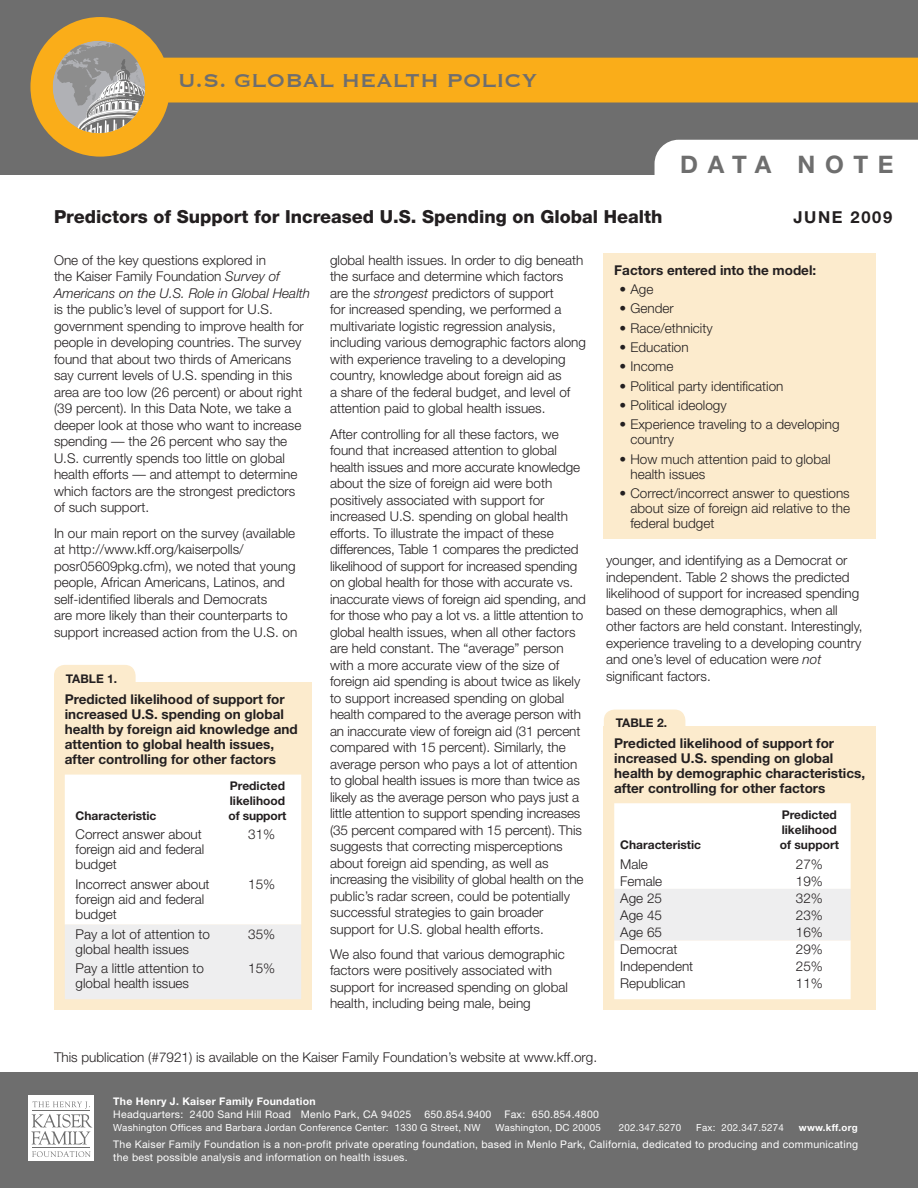
<style>
.page{position:relative;width:918px;height:1188px;background:#fff}
.page>*{position:absolute;margin:0;border:0;box-sizing:border-box;transform-origin:0 0}
.t1{font:24.3px "Copperplate";color:#6e6e6e}
.t2{font:700 24.15px "Helvetica Neue";letter-spacing:.4em;color:#6e6e6e}
.t3{font:800 18px "Helvetica Neue";color:#231f20}
.t4{font:700 16.5px "Helvetica Neue";letter-spacing:.1em;color:#231f20}
.t5{font:300 13.5px/16.5px "Helvetica Neue";color:#231f20}
.t6{font:700 13.5px/15px "Helvetica Neue";color:#231f20}
.t7{font:700 12px/15px "Helvetica Neue";color:#231f20}
.t8{font:10.5px/12.8px "Helvetica Neue";letter-spacing:.025em;color:#fff}
.t9{font:700 10.5px "Helvetica Neue";letter-spacing:.025em;color:#fff}
.t10{font:9.75px "Helvetica Neue";letter-spacing:.025em;color:#fff}
.t11{font:700 9.75px "Helvetica Neue";letter-spacing:.025em;color:#fff}
.s1{font-style:italic}
</style>
<div class="page">
<div style="left:0;top:1072px;width:918px;height:116px;background:#6e6e6e"></div>
<div style="left:28px;top:1096px;width:66px;height:65px;background:#fff"></div>
<svg style="left:31px;top:1102px;width:61px;height:43px"></svg>
<svg style="left:32px;top:1151px;width:59px;height:6px"></svg>
<hr style="left:32px;top:1148px;width:58px;height:1px;background:#6e6e6e">
<hr style="left:32px;top:1110px;width:58px;height:1px;background:#6e6e6e">
<div style="left:0;top:0;width:918px;height:175px;background:#6e6e6e"></div>
<svg style="left:30px;top:17px;width:888px;height:140px"></svg>
<svg style="left:56px;top:41px;width:90px;height:92px;background:#b3a488"></svg>
<div style="left:655px;top:140px;width:263px;height:35px;background:#fff"></div>
<div style="left:54px;top:665px;width:82px;height:70px;background:#fcebcd;border-radius:11px"></div>
<div style="left:54px;top:683px;width:258px;height:327px;background:#fcebcd"></div>
<svg style="left:65px;top:775px;width:236px;height:224px;background:#f9f9f9"></svg>
<div style="left:604px;top:710px;width:81px;height:78px;background:#fcebcd;border-radius:11px"></div>
<div style="left:603px;top:727px;width:273px;height:283px;background:#fcebcd"></div>
<div style="left:614px;top:803px;width:237px;height:196px;background:#fff"></div>
<div style="left:614px;top:889px;width:237px;height:51px;background:#eeeeef"></div>
<div style="left:603px;top:253px;width:273px;height:286px;background:#fcebcd"></div>
<h1 class="t1" style="left:178px;top:65px;width:360px">U.S. GLOBAL HEALTH POLICY</h1>
<h3 class="t3" style="left:54px;top:206px;width:610px">Predictors of Support for Increased U.S. Spending on Global Health</h3>
<h2 class="t2" style="left:680px;top:150px;width:215px">DATA NOTE</h2>
<p class="t4" style="left:793px;top:207px;width:100px">JUNE 2009</p>
<p class="t5" style="left:54px;top:252px;width:258px">One of the key questions explored in<br>the Kaiser Family Foundation <span class="s1">Survey of<br>Americans on the U.S. Role in Global Health</span></p>
<p class="t5" style="left:54px;top:301px;width:251px">is the public’s level of support for U.S. government spending to improve health for people in developing countries. The survey found that about two thirds of Americans say current levels of U.S. spending in this area are too low (26 percent) or about right (39 percent). In this Data Note, we take a deeper look at those who want to increase spending — the 26 percent who say the U.S. currently spends too little on global health efforts — and attempt to determine which factors are the strongest predictors of such support.</p>
<p class="t5" style="left:54px;top:524px;width:245px">In our main report on the survey (available at http://www.kff.org/kaiserpolls/ posr05609pkg.cfm), we noted that young people, African Americans, Latinos, and self-identified liberals and Democrats<br>are more likely than their counterparts to support increased action from the U.S. on</p>
<p class="t7" style="left:66px;top:670px;width:53px">Table 1.</p>
<p class="t6" style="left:65px;top:692px;width:234px">Predicted likelihood of support for increased U.S. spending on global health by foreign aid knowledge and attention to global health issues, after controlling for other factors</p>
<p class="t7" style="left:76px;top:808px;width:82px">Characteristic</p>
<p class="t7" style="left:228px;top:778px;width:60px">Predicted likelihood of support</p>
<p class="t5" style="left:76px;top:826px;width:130px;line-height:15px">Correct answer about foreign aid and federal budget</p>
<p class="t5" style="left:248px;top:825px;width:29px">31%</p>
<p class="t5" style="left:76px;top:876px;width:136px;line-height:15px">Incorrect answer about foreign aid and federal budget</p>
<p class="t5" style="left:248px;top:875px;width:29px">15%</p>
<p class="t5" style="left:76px;top:926px;width:136px;line-height:15px">Pay a lot of attention to global health issues</p>
<p class="t5" style="left:248px;top:925px;width:29px">35%</p>
<p class="t5" style="left:76px;top:961px;width:130px;line-height:15px">Pay a little attention to global health issues</p>
<p class="t5" style="left:248px;top:960px;width:29px">15%</p>
<p class="t5" style="left:330px;top:252px;width:258px">global health issues. In order to dig beneath the surface and determine which factors<br>are the <span class="s1">strongest</span> predictors of support<br>for increased spending, we performed a multivariate logistic regression analysis, including various demographic factors along with experience traveling to a developing country, knowledge about foreign aid as<br>a share of the federal budget, and level of attention paid to global health issues.</p>
<p class="t5" style="left:330px;top:425px;width:257px">After controlling for all these factors, we found that increased attention to global health issues and more accurate knowledge about the size of foreign aid were both positively associated with support for increased U.S. spending on global health efforts. To illustrate the impact of these differences, Table 1 compares the predicted likelihood of support for increased spending on global health for those with accurate vs. inaccurate views of foreign aid spending, and for those who pay a lot vs. a little attention to global health issues, when all other factors are held constant. The “average” person with a more accurate view of the size of foreign aid spending is about twice as likely to support increased spending on global health compared to the average person with an inaccurate view of foreign aid (31 percent compared with 15 percent). Similarly, the average person who pays a lot of attention to global health issues is more than twice as likely as the average person who pays just a little attention to support spending increases (35 percent compared with 15 percent). This suggests that correcting misperceptions about foreign aid spending, as well as increasing the visibility of global health on the public’s radar screen, could be potentially successful strategies to gain broader support for U.S. global health efforts.</p>
<p class="t5" style="left:330px;top:945px;width:240px">We also found that various demographic factors were positively associated with support for increased spending on global health, including being male, being</p>
<p class="t6" style="left:614px;top:262px;width:203px">Factors entered into the model:</p>
<p class="t5" style="left:620px;top:281px;width:35px">• Age</p>
<p class="t5" style="left:620px;top:300px;width:56px">• Gender</p>
<p class="t5" style="left:620px;top:319px;width:95px">• Race/ethnicity</p>
<p class="t5" style="left:620px;top:339px;width:71px">• Education</p>
<p class="t5" style="left:620px;top:358px;width:55px">• Income</p>
<p class="t5" style="left:620px;top:377px;width:165px">• Political party identification</p>
<p class="t5" style="left:620px;top:397px;width:109px">• Political ideology</p>
<p class="t5" style="left:630px;top:417px;width:211px;line-height:15px;text-indent:-11px">• Experience traveling to a developing country</p>
<p class="t5" style="left:630px;top:451px;width:202px;line-height:15px;text-indent:-11px">• How much attention paid to global health issues</p>
<p class="t5" style="left:630px;top:485px;width:221px;line-height:15px;text-align:justify;text-indent:-11px">• Correct/incorrect answer to questions about size of foreign aid relative to the federal budget</p>
<p class="t5" style="left:606px;top:552px;width:258px">younger, and identifying as a Democrat or independent. Table 2 shows the predicted likelihood of support for increased spending based on these demographics, when all other factors are held constant. Interestingly, experience traveling to a developing country and one’s level of education were <span class="s1">not </span>significant factors.</p>
<p class="t7" style="left:616px;top:715px;width:53px">Table 2.</p>
<p class="t6" style="left:614px;top:735px;width:252px">Predicted likelihood of support for increased U.S. spending on global health by demographic characteristics, after controlling for other factors</p>
<p class="t7" style="left:620px;top:837px;width:82px">Characteristic</p>
<p class="t7" style="left:780px;top:807px;width:61px">Predicted likelihood of support</p>
<p class="t5" style="left:620px;top:855px;width:29px">Male</p>
<p class="t5" style="left:796px;top:855px;width:29px">27%</p>
<p class="t5" style="left:620px;top:872px;width:44px">Female</p>
<p class="t5" style="left:796px;top:872px;width:29px">19%</p>
<p class="t5" style="left:620px;top:889px;width:43px">Age 25</p>
<p class="t5" style="left:796px;top:889px;width:29px">32%</p>
<p class="t5" style="left:620px;top:907px;width:43px">Age 45</p>
<p class="t5" style="left:796px;top:907px;width:29px">23%</p>
<p class="t5" style="left:620px;top:924px;width:43px">Age 65</p>
<p class="t5" style="left:796px;top:924px;width:29px">16%</p>
<p class="t5" style="left:620px;top:941px;width:59px">Democrat</p>
<p class="t5" style="left:796px;top:941px;width:29px">29%</p>
<p class="t5" style="left:620px;top:958px;width:75px">Independent</p>
<p class="t5" style="left:796px;top:958px;width:29px">25%</p>
<p class="t5" style="left:620px;top:975px;width:67px">Republican</p>
<p class="t5" style="left:796px;top:975px;width:29px">11%</p>
<p class="t5" style="left:54px;top:1048px;width:545px">This publication (#7921) is available on the Kaiser Family Foundation’s website at www.kff.org.</p>
<p class="t9" style="left:113px;top:1095px;width:204px">The Henry J. Kaiser Family Foundation</p>
<p class="t8" style="left:113px;top:1108px;width:487px">Headquarters: 2400 Sand Hill Road Menlo Park, CA 94025 650.854.9400 Fax: 650.854.4800</p>
<p class="t10" style="left:113px;top:1122px;width:369px">Washington Offices and Barbara Jordan Conference Center: 1330 G Street, NW</p>
<p class="t10" style="left:496px;top:1122px;width:107px">Washington, DC 20005</p>
<p class="t10" style="left:619px;top:1122px;width:64px">202.347.5270</p>
<p class="t10" style="left:696px;top:1122px;width:89px">Fax: 202.347.5274</p>
<p class="t11" style="left:799px;top:1121px;width:60px">www.kff.org</p>
<p class="t8" style="left:113px;top:1138px;width:746px">The Kaiser Family Foundation is a non-profit private operating foundation, based in Menlo Park, California, dedicated to producing and communicating the best possible analysis and information on health issues.</p>
</div>
